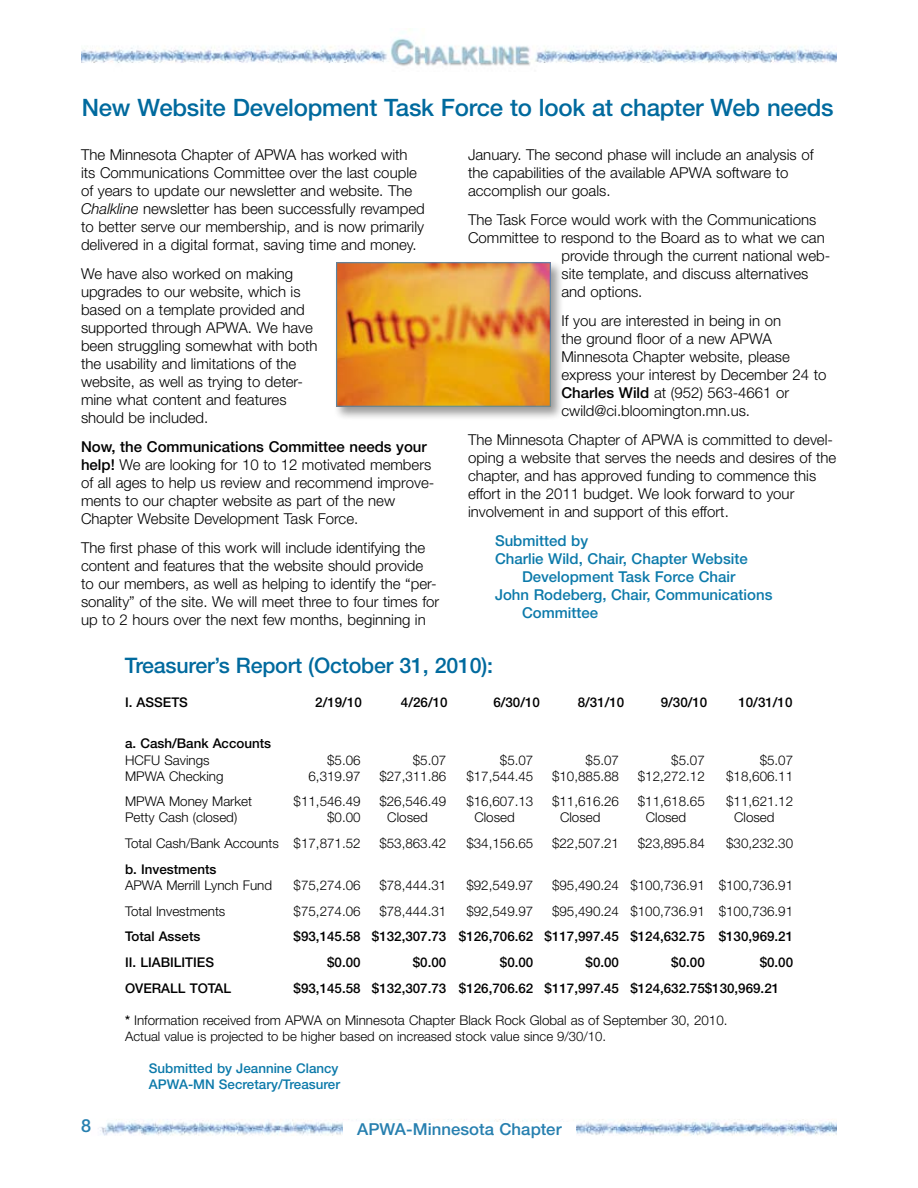
<style>
.page{position:relative;width:918px;height:1188px;background:#fff}
.page>*{position:absolute;margin:0;border:0;box-sizing:border-box;transform-origin:0 0}
.t1{font:500 24px "Helvetica Neue";letter-spacing:-.01em;color:#006a9e}
.t2{font:500 21.45px "Helvetica Neue";letter-spacing:-.01em;color:#006a9e}
.t3{font:500 18px "Helvetica Neue";color:#267faf}
.t4{font:500 16.5px "Helvetica Neue";letter-spacing:.005em;color:#267faf}
.t5{font:300 15px/18px "Helvetica Neue";color:#000}
.t6{font:500 15px "Helvetica Neue";color:#0c7aaa}
.t7{font:300 13.35px "Helvetica Neue";color:#000}
.t8{font:500 13.35px "Helvetica Neue";color:#000}
.t9{font:500 13.35px/16px "Helvetica Neue";color:#0c7aaa}
.t10{font:300 13.2px "Helvetica Neue";color:#000}
.s1{font-style:italic}
.s2{font-weight:500}
</style>
<div class="page">
<img style="left:100px;top:1119px;width:737px;height:17px">
<img style="left:81px;top:28px;width:756px;height:38px">
<div style="left:343px;top:1122px;width:233px;height:24px;background:#fff"></div>
<div style="left:333px;top:261px;width:238px;height:166px;background:#000;opacity:.4"></div>
<img style="left:338px;top:264px;width:211px;height:141px">
<div style="left:336px;top:262px;width:215px;height:145px;border:1px solid #468ab6"></div>
<h1 class="t1" style="left:82px;top:93px;width:753px">New Website Development Task Force to look at chapter Web needs</h1>
<p class="t5" style="left:81px;top:146px;width:345px">The Minnesota Chapter of APWA has worked with its Communications Committee over the last couple of years to update our newsletter and website. The <span class="s1">Chalkline</span> newsletter has been successfully revamped to better serve our membership, and is now primarily delivered in a digital format, saving time and money.</p>
<p class="t5" style="left:81px;top:264px;width:238px">We have also worked on making upgrades to our website, which is based on a template provided and supported through APWA. We have been struggling somewhat with both the usability and limitations of the website, as well as trying to deter&shy;mine what content and features should be included.</p>
<p class="t5" style="left:81px;top:437px;width:355px"><span class="s2">Now, the Communications Committee needs your help!</span> We are looking for 10 to 12 motivated members of all ages to help us review and recommend improve&shy;ments to our chapter website as part of the new Chapter Website Development Task Force.</p>
<p class="t5" style="left:81px;top:538px;width:360px">The first phase of this work will include identifying the content and features that the website should provide to our members, as well as helping to identify the “per&shy;sonality” of the site. We will meet three to four times for up to 2 hours over the next few months, beginning in</p>
<p class="t5" style="left:468px;top:146px;width:347px">January. The second phase will include an analysis of the capabilities of the available APWA software to accomplish our goals.</p>
<p class="t5" style="left:468px;top:210px;width:350px">The Task Force would work with the Communications</p>
<p class="t5" style="left:468px;top:228px;width:358px">Committee to respond to the Board as to what we can</p>
<p class="t5" style="left:561px;top:246px;width:270px">provide through the current national web-</p>
<p class="t5" style="left:561px;top:264px;width:248px">site template, and discuss alternatives</p>
<p class="t5" style="left:561px;top:282px;width:82px">and options.</p>
<p class="t5" style="left:561px;top:311px;width:267px">If you are interested in being in on<br>the ground floor of a new APWA Minnesota Chapter website, please express your interest by December 24 to <span class="s2">Charles Wild</span> at (952) 563-4661 or cwild@ci.bloomington.mn.us.</p>
<p class="t5" style="left:468px;top:430px;width:370px">The Minnesota Chapter of APWA is committed to devel&shy;oping a website that serves the needs and desires of the chapter, and has approved funding to commence this effort in the 2011 budget. We look forward to your involvement in and support of this effort.</p>
<p class="t6" style="left:495px;top:531px;width:95px">Submitted by</p>
<p class="t6" style="left:495px;top:549px;width:254px">Charlie Wild, Chair, Chapter Website</p>
<p class="t6" style="left:522px;top:567px;width:215px">Development Task Force Chair</p>
<p class="t6" style="left:495px;top:585px;width:279px">John Rodeberg, Chair, Communications</p>
<p class="t6" style="left:522px;top:603px;width:78px">Committee</p>
<h2 class="t2" style="left:125px;top:653px;width:370px">Treasurer’s Report (October 31, 2010):</h2>
<p class="t8" style="left:125px;top:694px;width:64px">I. ASSETS</p>
<p class="t8" style="left:315px;top:694px;width:48px">2/19/10</p>
<p class="t8" style="left:401px;top:694px;width:48px">4/26/10</p>
<p class="t8" style="left:493px;top:694px;width:48px">6/30/10</p>
<p class="t8" style="left:578px;top:694px;width:48px">8/31/10</p>
<p class="t8" style="left:661px;top:694px;width:48px">9/30/10</p>
<p class="t8" style="left:738px;top:694px;width:56px">10/31/10</p>
<p class="t8" style="left:125px;top:736px;width:148px">a. Cash/Bank Accounts</p>
<p class="t7" style="left:125px;top:752px;width:86px">HCFU Savings</p>
<p class="t7" style="left:327px;top:752px;width:35px">$5.06</p>
<p class="t7" style="left:413px;top:752px;width:35px">$5.07</p>
<p class="t7" style="left:500px;top:752px;width:35px">$5.07</p>
<p class="t7" style="left:586px;top:752px;width:35px">$5.07</p>
<p class="t7" style="left:671px;top:752px;width:35px">$5.07</p>
<p class="t7" style="left:760px;top:752px;width:35px">$5.07</p>
<p class="t7" style="left:125px;top:768px;width:100px">MPWA Checking</p>
<p class="t7" style="left:309px;top:768px;width:54px">6,319.97</p>
<p class="t7" style="left:379px;top:768px;width:69px">$27,311.86</p>
<p class="t7" style="left:466px;top:768px;width:69px">$17,544.45</p>
<p class="t7" style="left:552px;top:768px;width:69px">$10,885.88</p>
<p class="t7" style="left:638px;top:768px;width:69px">$12,272.12</p>
<p class="t7" style="left:726px;top:768px;width:69px">$18,606.11</p>
<p class="t7" style="left:125px;top:793px;width:129px">MPWA Money Market</p>
<p class="t7" style="left:294px;top:793px;width:69px">$11,546.49</p>
<p class="t7" style="left:379px;top:793px;width:69px">$26,546.49</p>
<p class="t7" style="left:466px;top:793px;width:69px">$16,607.13</p>
<p class="t7" style="left:552px;top:793px;width:69px">$11,616.26</p>
<p class="t7" style="left:638px;top:793px;width:69px">$11,618.65</p>
<p class="t7" style="left:726px;top:793px;width:69px">$11,621.12</p>
<p class="t7" style="left:125px;top:809px;width:114px">Petty Cash (closed)</p>
<p class="t7" style="left:327px;top:809px;width:35px">$0.00</p>
<p class="t7" style="left:387px;top:809px;width:42px">Closed</p>
<p class="t7" style="left:474px;top:809px;width:42px">Closed</p>
<p class="t7" style="left:560px;top:809px;width:42px">Closed</p>
<p class="t7" style="left:646px;top:809px;width:42px">Closed</p>
<p class="t7" style="left:734px;top:809px;width:42px">Closed</p>
<p class="t7" style="left:125px;top:835px;width:237px">Total Cash/Bank Accounts $17,871.52</p>
<p class="t7" style="left:379px;top:835px;width:69px">$53,863.42</p>
<p class="t7" style="left:466px;top:835px;width:69px">$34,156.65</p>
<p class="t7" style="left:552px;top:835px;width:69px">$22,507.21</p>
<p class="t7" style="left:638px;top:835px;width:69px">$23,895.84</p>
<p class="t7" style="left:726px;top:835px;width:69px">$30,232.30</p>
<p class="t8" style="left:125px;top:861px;width:93px">b. Investments</p>
<p class="t7" style="left:125px;top:877px;width:148px">APWA Merrill Lynch Fund</p>
<p class="t7" style="left:294px;top:877px;width:69px">$75,274.06</p>
<p class="t7" style="left:379px;top:877px;width:69px">$78,444.31</p>
<p class="t7" style="left:466px;top:877px;width:69px">$92,549.97</p>
<p class="t7" style="left:552px;top:877px;width:243px">$95,490.24 $100,736.91 $100,736.91</p>
<p class="t7" style="left:125px;top:903px;width:102px">Total Investments</p>
<p class="t7" style="left:294px;top:903px;width:69px">$75,274.06</p>
<p class="t7" style="left:379px;top:903px;width:69px">$78,444.31</p>
<p class="t7" style="left:466px;top:903px;width:69px">$92,549.97</p>
<p class="t7" style="left:552px;top:903px;width:243px">$95,490.24 $100,736.91 $100,736.91</p>
<p class="t8" style="left:125px;top:929px;width:77px">Total Assets</p>
<p class="t8" style="left:294px;top:929px;width:501px">$93,145.58 $132,307.73 $126,706.62 $117,997.45 $124,632.75 $130,969.21</p>
<p class="t8" style="left:125px;top:954px;width:90px">II . LIABILITIES</p>
<p class="t8" style="left:327px;top:954px;width:35px">$0.00</p>
<p class="t8" style="left:413px;top:954px;width:35px">$0.00</p>
<p class="t8" style="left:500px;top:954px;width:35px">$0.00</p>
<p class="t8" style="left:586px;top:954px;width:35px">$0.00</p>
<p class="t8" style="left:671px;top:954px;width:35px">$0.00</p>
<p class="t8" style="left:760px;top:954px;width:35px">$0.00</p>
<p class="t8" style="left:125px;top:980px;width:108px">OVERALL TOTAL</p>
<p class="t8" style="left:294px;top:980px;width:487px">$93,145.58 $132,307.73 $126,706.62 $117,997.45 $124,632.75$130,969.21</p>
<p class="t7" style="left:125px;top:1012px;width:604px"><span class="s2">*</span> Information received from APWA on Minnesota Chapter Black Rock Global as of September 30, 2010.</p>
<p class="t10" style="left:125px;top:1028px;width:482px">Actual value is projected to be higher based on increased stock value since 9/30/10.</p>
<p class="t9" style="left:149px;top:1060px;width:193px">Submitted by Jeannine Clancy<br>APWA-MN Secretary/Treasurer</p>
<p class="t3" style="left:81px;top:1115px;width:12px">8</p>
<p class="t4" style="left:357px;top:1120px;width:206px">APWA-Minnesota Chapter</p>
</div>
